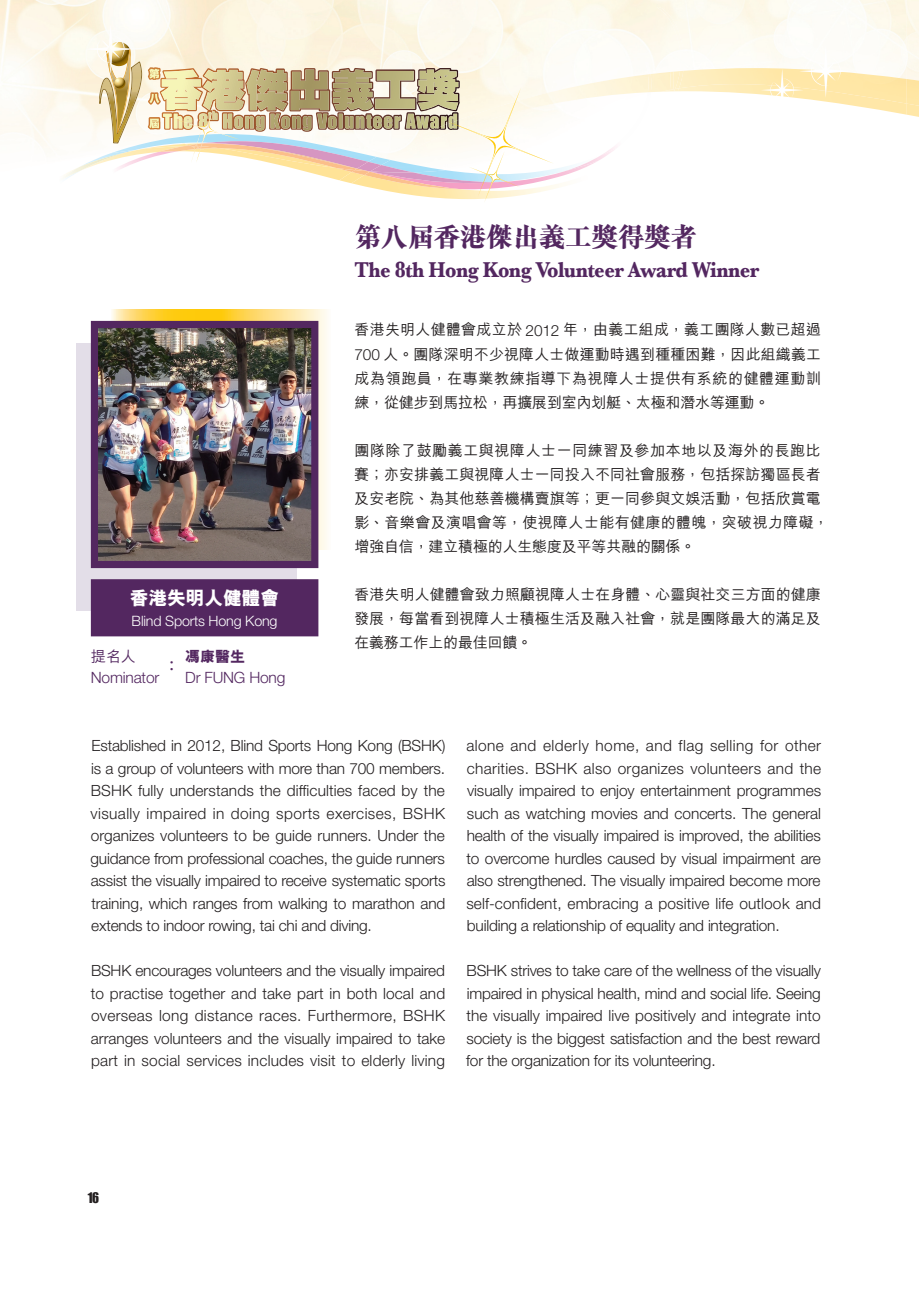
<style>
.page{position:relative;width:919px;height:1289px;background:#fff}
.page>*{position:absolute;margin:0;border:0;box-sizing:border-box;transform-origin:0 0}
.t1{font:800 27px "M Sung HK";letter-spacing:-.025em;color:#532760}
.t2{font:700 22.5px "Baskerville";letter-spacing:-.025em;color:#532760;scale:.9 1}
.t3{font:500 20.1px "M Sung HK";color:#532760}
.t4{font:800 18.9px "M Hei HK";letter-spacing:-.015em;color:#fff}
.t5{font:300 15.6px "Helvetica Neue LT Std";letter-spacing:-.015em;color:#532760}
.t6{font:300 15.45px/22.5px "Helvetica Neue LT Std";letter-spacing:-.015em;color:#231f20;text-align:justify}
.t7{font:800 15.15px "M Hei HK";color:#532760}
.t8{font:500 15.15px "M Hei HK";color:#532760}
.t9{font:500 15px/24px "M Hei HK";letter-spacing:.005em;color:#231f20;text-align:justify}
.t10{font:300 14.25px "Helvetica Neue LT Std";letter-spacing:-.015em;color:#fff}
.t11{font:13.5px "Impact";color:#231f20;scale:.95 1}
.s1{font-family:"Helvetica Neue LT Std";font-weight:300;font-size:15.45px}
</style>
<div class="page">
<img style="left:0;top:0;width:208px;height:149px">
<img style="left:161px;top:68px;width:48px;height:49px">
<img style="left:161px;top:68px;width:46px;height:43px">
<img style="left:162px;top:112px;width:31px;height:18px">
<svg style="left:246px;top:68px;width:212px;height:23px;background:#b5a37a"></svg>
<svg style="left:148px;top:67px;width:13px;height:62px"></svg>
<img style="left:110px;top:135px;width:70px;height:11px">
<img style="left:193px;top:102px;width:4px;height:3px">
<img style="left:197px;top:98px;width:3px;height:7px">
<img style="left:193px;top:105px;width:7px;height:26px">
<svg style="left:174px;top:111px;width:26px;height:18px"></svg>
<img style="left:180px;top:131px;width:20px;height:13px">
<img style="left:184px;top:136px;width:15px;height:7px">
<img style="left:666px;top:55px;width:7px;height:16px">
<img style="left:200px;top:91px;width:390px;height:108px">
<img style="left:81px;top:146px;width:92px;height:20px">
<img style="left:140px;top:144px;width:44px;height:5px">
<img style="left:64px;top:152px;width:63px;height:27px">
<img style="left:201px;top:170px;width:151px;height:2px">
<img style="left:201px;top:143px;width:156px;height:27px">
<img style="left:364px;top:172px;width:93px;height:17px">
<img style="left:248px;top:146px;width:109px;height:23px">
<img style="left:157px;top:146px;width:27px;height:6px">
<svg style="left:184px;top:143px;width:23px;height:20px"></svg>
<img style="left:852px;top:103px;width:54px;height:12px">
<img style="left:679px;top:68px;width:227px;height:35px">
<img style="left:200px;top:180px;width:151px;height:19px">
<img style="left:368px;top:71px;width:315px;height:94px">
<img style="left:647px;top:74px;width:4px;height:18px">
<img style="left:357px;top:162px;width:24px;height:9px">
<svg style="left:661px;top:88px;width:18px;height:4px"></svg>
<img style="left:339px;top:172px;width:25px;height:11px">
<img style="left:352px;top:170px;width:18px;height:5px">
<svg style="left:355px;top:168px;width:15px;height:4px"></svg>
<svg style="left:760px;top:45px;width:92px;height:61px"></svg>
<img style="left:86px;top:24px;width:49px;height:43px">
<svg style="left:99px;top:42px;width:43px;height:101px"></svg>
<svg style="left:445px;top:88px;width:109px;height:108px"></svg>
<svg style="left:459px;top:102px;width:80px;height:80px;fill:#fefaf2"></svg>
<svg style="left:468px;top:151px;width:52px;height:52px"></svg>
<svg style="left:475px;top:158px;width:38px;height:38px"></svg>
<img style="left:906px;top:0;width:12px;height:79px">
<img style="left:906px;top:106px;width:12px;height:11px">
<img style="left:906px;top:79px;width:12px;height:27px">
<div style="left:77px;top:343px;width:220px;height:267px;background:#e3dee8"></div>
<svg style="left:110px;top:309px;width:217px;height:240px;background:#f9e29c"></svg>
<img style="left:99px;top:329px;width:211px;height:231px">
<div style="left:91px;top:321px;width:227px;height:247px;border:7px solid #532760"></div>
<div style="left:91px;top:579px;width:227px;height:57px;background:#532760"></div>
<p class="t4" style="left:130px;top:585px;width:151px">香港失明人健體會</p>
<p class="t10" style="left:132px;top:612px;width:147px">Blind Sports Hong Kong</p>
<p class="t8" style="left:91px;top:645px;width:46px">提名人</p>
<p class="t5" style="left:91px;top:667px;width:70px">Nominator</p>
<p class="t7" style="left:185px;top:646px;width:61px">馮康醫生</p>
<p class="t5" style="left:185px;top:667px;width:102px">Dr FUNG Hong</p>
<h3 class="t3" style="left:169px;top:648px;width:7px">:</h3>
<h1 class="t1" style="left:354px;top:218px;width:344px">第八屆香港傑出義工獎得獎者</h1>
<h2 class="t2" style="left:354px;top:257px;width:451px">The 8th Hong Kong Volunteer Award Winner</h2>
<p class="t9" style="left:354px;top:317px;width:468px">香港失明人健體會成立於 <span class="s1">2012</span> 年，由義工組成，義工團隊人數已超過<span class="s1">700</span> 人。團隊深明不少視障人士做運動時遇到種種困難，因此組織義工成為領跑員，在專業教練指導下為視障人士提供有系統的健體運動訓練，從健步到馬拉松，再擴展到室內划艇、太極和潛水等運動。</p>
<p class="t9" style="left:354px;top:437px;width:476px;text-align:left">團隊除了鼓勵義工與視障人士一同練習及參加本地以及海外的長跑比賽；亦安排義工與視障人士一同投入不同社會服務，包括探訪獨區長者及安老院、為其他慈善機構賣旗等；更一同參與文娛活動，包括欣賞電影、音樂會及演唱會等，使視障人士能有健康的體魄，突破視力障礙，增強自信，建立積極的人生態度及平等共融的關係。</p>
<p class="t9" style="left:354px;top:581px;width:468px">香港失明人健體會致力照顧視障人士在身體、心靈與社交三方面的健康發展，每當看到視障人士積極生活及融入社會，就是團隊最大的滿足及在義務工作上的最佳回饋。</p>
<p class="t6" style="left:91px;top:734px;width:356px">Established in 2012, Blind Sports Hong Kong (BSHK) is a group of volunteers with more than 700 members.<br>BSHK fully understands the difficulties faced by the visually impaired in doing sports exercises, BSHK organizes volunteers to be guide runners. Under the guidance from professional coaches, the guide runners assist the visually impaired to receive systematic sports training, which ranges from walking to marathon and extends to indoor rowing, tai chi and diving.</p>
<p class="t6" style="left:91px;top:959px;width:356px">BSHK encourages volunteers and the visually impaired to practise together and take part in both local and overseas long distance races. Furthermore, BSHK arranges volunteers and the visually impaired to take part in social services includes visit to elderly living</p>
<p class="t6" style="left:466px;top:734px;width:356px">alone and elderly home, and flag selling for other charities. BSHK also organizes volunteers and the visually impaired to enjoy entertainment programmes such as watching movies and concerts. The general health of the visually impaired is improved, the abilities to overcome hurdles caused by visual impairment are also strengthened. The visually impaired become more self-confident, embracing a positive life outlook and building a relationship of equality and integration.</p>
<p class="t6" style="left:466px;top:959px;width:356px">BSHK strives to take care of the wellness of the visually impaired in physical health, mind and social life. Seeing the visually impaired live positively and integrate into society is the biggest satisfaction and the best reward for the organization for its volunteering.</p>
<p class="t11" style="left:88px;top:1187px;width:13px">16</p>
</div>
